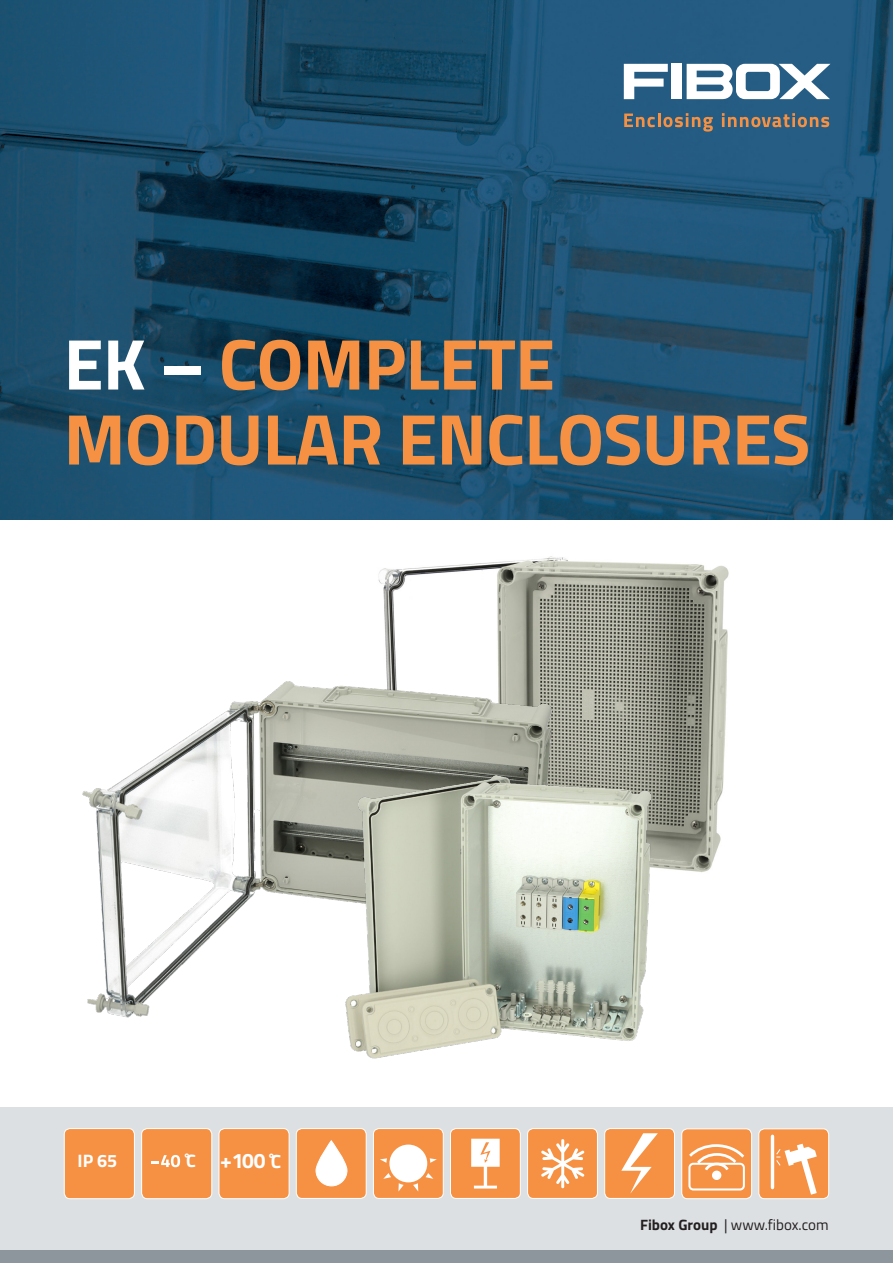
<style>
.page{position:relative;width:893px;height:1263px;background:#fff}
.page>*{position:absolute;margin:0;border:0;box-sizing:border-box;transform-origin:0 0}
.t1{font:700 72px/75px "Cairo";letter-spacing:-.01em;color:#f69143}
.t2{font:700 21px "Cairo";color:#fff}
.t3{font:700 18px "Cairo";color:#fff}
.t4{font:15px "Cairo";color:#231f20}
.s1{color:#fff}
.s2{font-size:18px}
.s3{font-size:19.2px}
.s4{font-weight:700}
</style>
<div class="page">
<img style="left:0;top:0;width:893px;height:520px">
<div style="left:0;top:1108px;width:893px;height:155px;background:#dde0e3"></div>
<div style="left:682px;top:1129px;width:70px;height:70px;background:#f69143;border-radius:6px"></div>
<div style="left:681px;top:1128px;width:71px;height:71px;border:1px solid #fff;border-radius:6px"></div>
<div style="left:688px;top:1163px;width:57px;height:27px;border:2px solid #fff;border-radius:4px"></div>
<div style="left:713px;top:1171px;width:8px;height:8px;background:#fff;border-radius:50%"></div>
<div style="left:712px;top:1170px;width:9px;height:10px;border:1px solid #fff;border-radius:50%"></div>
<svg style="left:688px;top:1144px;width:57px;height:29px"></svg>
<div style="left:450px;top:1128px;width:70px;height:70px;background:#f69143;border-radius:6px"></div>
<div style="left:450px;top:1128px;width:71px;height:71px;border:1px solid #fff;border-radius:6px"></div>
<svg style="left:471px;top:1139px;width:29px;height:49px"></svg>
<div style="left:296px;top:1128px;width:70px;height:70px;background:#f69143;border-radius:6px"></div>
<div style="left:296px;top:1128px;width:71px;height:71px;border:1px solid #fff;border-radius:6px"></div>
<svg style="left:316px;top:1141px;width:31px;height:45px"></svg>
<div style="left:316px;top:1141px;width:31px;height:45px;border:1px solid #fff;border-radius:15px"></div>
<div style="left:373px;top:1128px;width:70px;height:70px;background:#f69143;border-radius:6px"></div>
<div style="left:373px;top:1128px;width:71px;height:71px;border:1px solid #fff;border-radius:6px"></div>
<div style="left:389px;top:1144px;width:38px;height:38px;background:#fff;border-radius:50%"></div>
<svg style="left:430px;top:1158px;width:7px;height:5px"></svg>
<svg style="left:398px;top:1183px;width:6px;height:8px"></svg>
<svg style="left:425px;top:1173px;width:8px;height:6px"></svg>
<svg style="left:413px;top:1183px;width:5px;height:8px"></svg>
<svg style="left:380px;top:1158px;width:7px;height:5px"></svg>
<svg style="left:383px;top:1173px;width:8px;height:6px"></svg>
<div style="left:528px;top:1128px;width:69px;height:70px;background:#f69143;border-radius:6px"></div>
<div style="left:527px;top:1128px;width:71px;height:71px;border:1px solid #fff;border-radius:6px"></div>
<svg style="left:541px;top:1139px;width:44px;height:50px"></svg>
<div style="left:605px;top:1128px;width:69px;height:70px;background:#f69143;border-radius:6px"></div>
<div style="left:604px;top:1128px;width:71px;height:71px;border:1px solid #fff;border-radius:6px"></div>
<svg style="left:621px;top:1133px;width:37px;height:61px"></svg>
<div style="left:142px;top:1128px;width:70px;height:71px;background:#f69143;border-radius:6px"></div>
<div style="left:141px;top:1128px;width:71px;height:71px;border:1px solid #fff;border-radius:6px"></div>
<svg style="left:151px;top:1155px;width:29px;height:12px"></svg>
<div style="left:64px;top:1128px;width:70px;height:71px;background:#f69143;border-radius:6px"></div>
<div style="left:64px;top:1128px;width:71px;height:71px;border:1px solid #fff;border-radius:6px"></div>
<div style="left:759px;top:1129px;width:70px;height:70px;background:#f69143;border-radius:6px"></div>
<div style="left:758px;top:1128px;width:71px;height:71px;border:1px solid #fff;border-radius:6px"></div>
<hr style="left:771px;top:1136px;width:3px;height:51px;background:#fff">
<svg style="left:776px;top:1144px;width:41px;height:51px"></svg>
<div style="left:219px;top:1128px;width:70px;height:71px;background:#f69143;border-radius:6px"></div>
<div style="left:218px;top:1128px;width:72px;height:71px;border:1px solid #fff;border-radius:6px"></div>
<div style="left:0;top:1250px;width:893px;height:13px;background:#8d969d"></div>
<svg style="left:624px;top:113px;width:89px;height:19px;background:#656b6e"></svg>
<svg style="left:722px;top:113px;width:107px;height:14px"></svg>
<div style="left:671px;top:64px;width:11px;height:35px;background:#fff"></div>
<svg style="left:687px;top:64px;width:143px;height:35px"></svg>
<svg style="left:624px;top:64px;width:44px;height:35px"></svg>
<img style="left:378px;top:556px;width:351px;height:317px">
<img style="left:82px;top:672px;width:477px;height:346px">
<img style="left:315px;top:734px;width:367px;height:325px">
<p class="t1" style="left:64px;top:327px;width:748px"><span class="s1">EK –</span> COMPLETE<br>MODULAR ENCLOSURES</p>
<p class="t3" style="left:78px;top:1146px;width:41px">IP 65</p>
<p class="t2" style="left:185px;top:1143px;width:98px"><span class="s2">˚C</span> +100 <span class="s3">˚C</span></p>
<p class="t4" style="left:640px;top:1213px;width:190px"><span class="s4">Fibox Group</span> | www.fibox.com</p>
</div>
